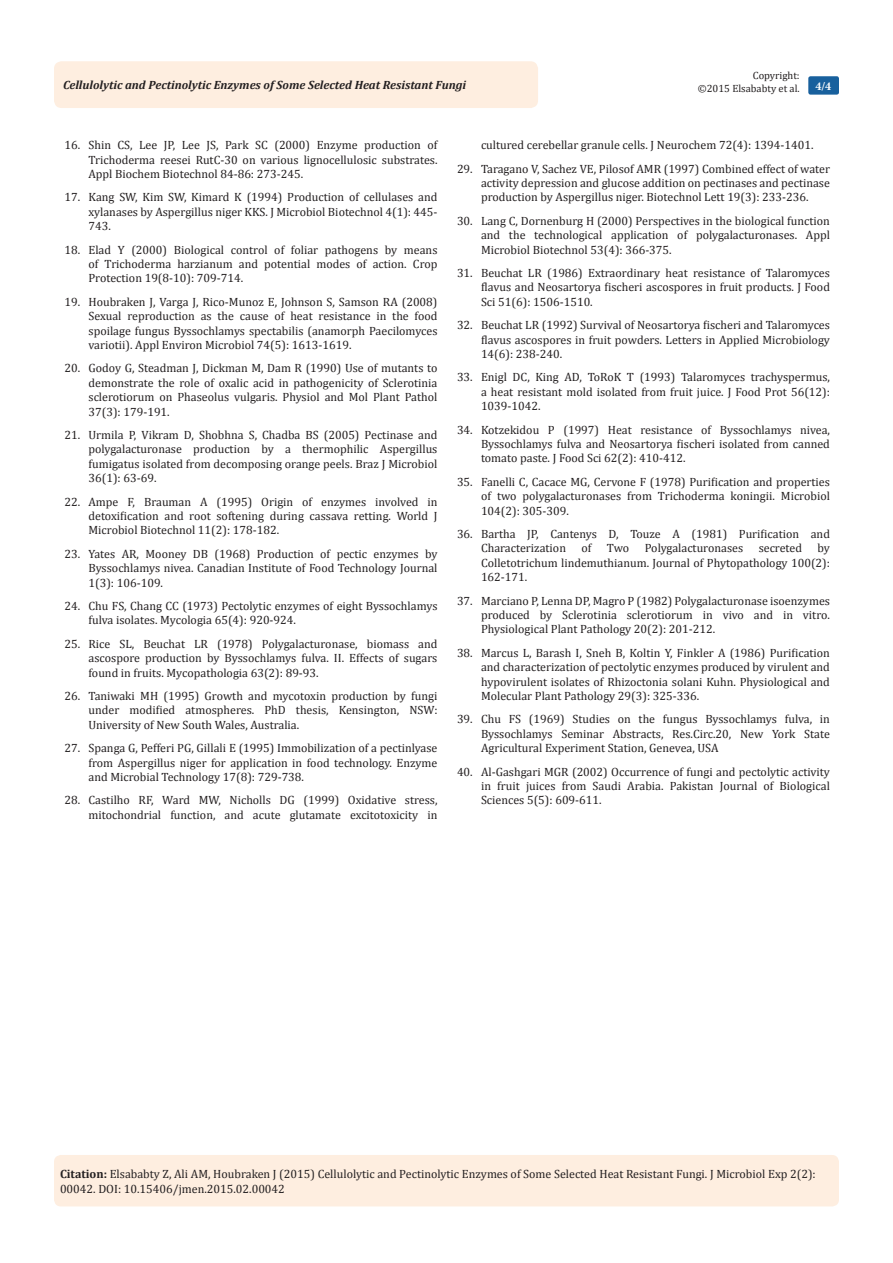
<style>
.page{position:relative;width:893px;height:1263px;background:#fff}
.page>*{position:absolute;margin:0;border:0;box-sizing:border-box;transform-origin:0 0}
.Citation{font:12px/14.4px "Cambria";color:#231f20;text-align:justify}
.t1{font:italic 700 12px "Cambria";color:#231f20}
.t2{font:700 12px "Minion Pro";color:#fff}
.t3{font:10.5px "Cambria";color:#231f20}
.s1{font-weight:700}
</style>
<div class="page">
<div style="left:54px;top:61px;width:484px;height:47px;background:#feeee0;border-radius:8px"></div>
<div style="left:808px;top:76px;width:31px;height:19px;background:#18609d;border-radius:2px"></div>
<div style="left:54px;top:1155px;width:785px;height:51px;background:#feeee0;border-radius:7px"></div>
<p class="t1" style="left:63px;top:77px;width:405px">Cellulolytic and Pectinolytic Enzymes of Some Selected Heat Resistant Fungi</p>
<p class="t3" style="left:753px;top:69px;width:48px">Copyright:</p>
<p class="t3" style="left:698px;top:82px;width:103px">©2015 Elsababty et al.</p>
<p class="t2" style="left:815px;top:78px;width:17px">4/4</p>
<p class="Citation" style="left:88px;top:138px;width:350px;text-indent:-24px">16. Shin CS, Lee JP, Lee JS, Park SC (2000) Enzyme production of Trichoderma reesei RutC-30 on various lignocellulosic substrates.<br>Appl Biochem Biotechnol 84-86: 273-245.</p>
<p class="Citation" style="left:88px;top:190px;width:350px;text-indent:-24px">17. Kang SW, Kim SW, Kimard K (1994) Production of cellulases and xylanases by Aspergillus niger KKS. J Microbiol Biotechnol 4(1): 445- 743.</p>
<p class="Citation" style="left:88px;top:242px;width:350px;text-indent:-24px">18. Elad Y (2000) Biological control of foliar pathogens by means of Trichoderma harzianum and potential modes of action. Crop Protection 19(8-10): 709-714.</p>
<p class="Citation" style="left:88px;top:294px;width:350px;text-indent:-24px">19. Houbraken J, Varga J, Rico-Munoz E, Johnson S, Samson RA (2008)<br>Sexual reproduction as the cause of heat resistance in the food spoilage fungus Byssochlamys spectabilis (anamorph Paecilomyces variotii). Appl Environ Microbiol 74(5): 1613-1619.</p>
<p class="Citation" style="left:88px;top:361px;width:350px;text-indent:-24px">20. Godoy G, Steadman J, Dickman M, Dam R (1990) Use of mutants to demonstrate the role of oxalic acid in pathogenicity of Sclerotinia sclerotiorum on Phaseolus vulgaris. Physiol and Mol Plant Pathol 37(3): 179-191.</p>
<p class="Citation" style="left:88px;top:428px;width:350px;text-indent:-24px">21. Urmila P, Vikram D, Shobhna S, Chadba BS (2005) Pectinase and polygalacturonase production by a thermophilic Aspergillus fumigatus isolated from decomposing orange peels. Braz J Microbiol 36(1): 63-69.</p>
<p class="Citation" style="left:88px;top:494px;width:350px;text-indent:-24px">22. Ampe F, Brauman A (1995) Origin of enzymes involved in detoxification and root softening during cassava retting. World J Microbiol Biotechnol 11(2): 178-182.</p>
<p class="Citation" style="left:88px;top:546px;width:350px;text-indent:-24px">23. Yates AR, Mooney DB (1968) Production of pectic enzymes by Byssochlamys nivea. Canadian Institute of Food Technology Journal 1(3): 106-109.</p>
<p class="Citation" style="left:88px;top:599px;width:350px;text-indent:-24px">24. Chu FS, Chang CC (1973) Pectolytic enzymes of eight Byssochlamys fulva isolates. Mycologia 65(4): 920-924.</p>
<p class="Citation" style="left:88px;top:636px;width:350px;text-indent:-24px">25. Rice SL, Beuchat LR (1978) Polygalacturonase, biomass and ascospore production by Byssochlamys fulva. II. Effects of sugars found in fruits. Mycopathologia 63(2): 89-93.</p>
<p class="Citation" style="left:88px;top:689px;width:350px;text-indent:-24px">26. Taniwaki MH (1995) Growth and mycotoxin production by fungi under modified atmospheres. PhD thesis, Kensington, NSW:<br>University of New South Wales, Australia.</p>
<p class="Citation" style="left:88px;top:741px;width:350px;text-indent:-24px">27. Spanga G, Pefferi PG, Gillali E (1995) Immobilization of a pectinlyase from Aspergillus niger for application in food technology. Enzyme and Microbial Technology 17(8): 729-738.</p>
<p class="Citation" style="left:64px;top:793px;width:374px;text-align:right">28. Castilho RF, Ward MW, Nicholls DG (1999) Oxidative stress, mitochondrial function, and acute glutamate excitotoxicity in</p>
<p class="Citation" style="left:481px;top:138px;width:334px">cultured cerebellar granule cells. J Neurochem 72(4): 1394-1401.</p>
<p class="Citation" style="left:481px;top:161px;width:350px;text-indent:-24px">29. Taragano V, Sachez VE, Pilosof AMR (1997) Combined effect of water activity depression and glucose addition on pectinases and pectinase production by Aspergillus niger. Biotechnol Lett 19(3): 233-236.</p>
<p class="Citation" style="left:481px;top:213px;width:350px;text-indent:-24px">30. Lang C, Dornenburg H (2000) Perspectives in the biological function and the technological application of polygalacturonases. Appl Microbiol Biotechnol 53(4): 366-375.</p>
<p class="Citation" style="left:481px;top:266px;width:350px;text-indent:-24px">31. Beuchat LR (1986) Extraordinary heat resistance of Talaromyces flavus and Neosartorya fischeri ascospores in fruit products. J Food Sci 51(6): 1506-1510.</p>
<p class="Citation" style="left:481px;top:318px;width:350px;text-indent:-24px">32. Beuchat LR (1992) Survival of Neosartorya fischeri and Talaromyces flavus ascospores in fruit powders. Letters in Applied Microbiology 14(6): 238-240.</p>
<p class="Citation" style="left:481px;top:370px;width:350px;text-indent:-24px">33. Enigl DC, King AD, ToRoK T (1993) Talaromyces trachyspermus, a heat resistant mold isolated from fruit juice. J Food Prot 56(12):<br>1039-1042.</p>
<p class="Citation" style="left:481px;top:422px;width:350px;text-indent:-24px">34. Kotzekidou P (1997) Heat resistance of Byssochlamys nivea, Byssochlamys fulva and Neosartorya fischeri isolated from canned tomato paste. J Food Sci 62(2): 410-412.</p>
<p class="Citation" style="left:481px;top:474px;width:350px;text-indent:-24px">35. Fanelli C, Cacace MG, Cervone F (1978) Purification and properties of two polygalacturonases from Trichoderma koningii. Microbiol 104(2): 305-309.</p>
<p class="Citation" style="left:481px;top:527px;width:350px;text-indent:-24px">36. Bartha JP, Cantenys D, Touze A (1981) Purification and<br>Characterization</p>
<p class="Citation" style="left:581px;top:541px;width:12px">of</p>
<p class="Citation" style="left:607px;top:541px;width:24px">Two</p>
<p class="Citation" style="left:645px;top:541px;width:100px">Polygalacturonases</p>
<p class="Citation" style="left:759px;top:541px;width:45px">secreted</p>
<p class="Citation" style="left:481px;top:541px;width:350px;text-indent:337px">by Colletotrichum lindemuthianum. Journal of Phytopathology 100(2):<br>162-171.</p>
<p class="Citation" style="left:481px;top:593px;width:350px;text-indent:-24px">37. Marciano P, Lenna DP, Magro P (1982) Polygalacturonase isoenzymes produced by Sclerotinia sclerotiorum in vivo and in vitro.<br>Physiological Plant Pathology 20(2): 201-212.</p>
<p class="Citation" style="left:481px;top:645px;width:350px;text-indent:-24px">38. Marcus L, Barash I, Sneh B, Koltin Y, Finkler A (1986) Purification and characterization of pectolytic enzymes produced by virulent and hypovirulent isolates of Rhizoctonia solani Kuhn. Physiological and Molecular Plant Pathology 29(3): 325-336.</p>
<p class="Citation" style="left:481px;top:712px;width:350px;text-indent:-24px">39. Chu FS (1969) Studies on the fungus Byssochlamys fulva, in Byssochlamys Seminar Abstracts, Res.Circ.20, New York State Agricultural Experiment Station, Genevea, USA</p>
<p class="Citation" style="left:481px;top:764px;width:350px;text-indent:-24px">40. Al-Gashgari MGR (2002) Occurrence of fungi and pectolytic activity in fruit juices from Saudi Arabia. Pakistan Journal of Biological Sciences 5(5): 609-611.</p>
<p class="Citation" style="left:60px;top:1167px;width:757px"><span class="s1">Citation:</span> Elsababty Z, Ali AM, Houbraken J (2015) Cellulolytic and Pectinolytic Enzymes of Some Selected Heat Resistant Fungi. J Microbiol Exp 2(2):<br>00042. DOI: 10.15406/jmen.2015.02.00042</p>
</div>
